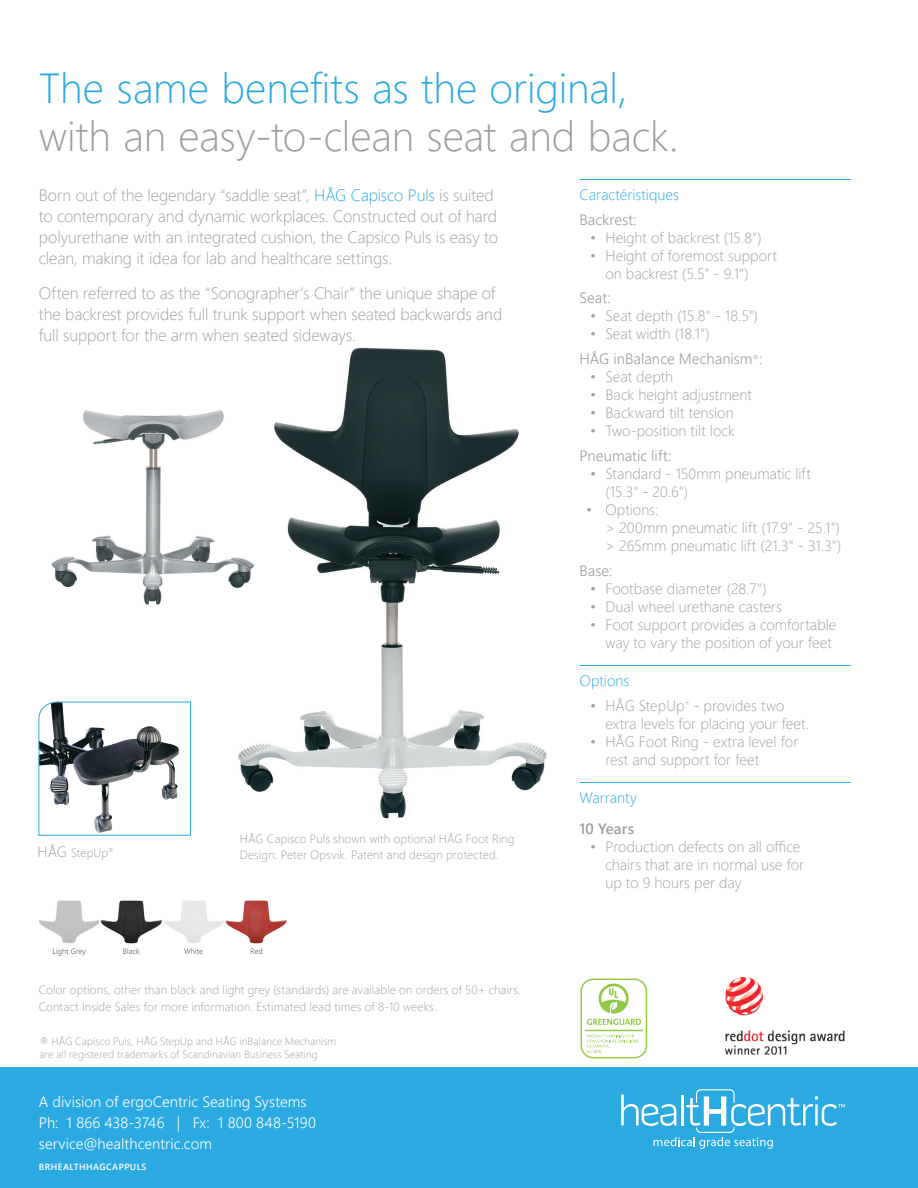
<style>
.page{position:relative;width:918px;height:1188px;background:#fff}
.page>*{position:absolute;margin:0;border:0;box-sizing:border-box;transform-origin:0 0}
.t1{font:42px/48px "Webly Sleek UI Light";letter-spacing:-.005em;color:#9d9fa2}
.t2{font:16.5px/21px "Webly Sleek UI Light";letter-spacing:-.005em;color:#9d9fa2}
.t3{font:15px/18px "Webly Sleek UI Light";color:#9d9fa2}
.t4{font:15px "Webly Sleek UI Semilight";letter-spacing:.005em;color:#fff}
.t5{font:15px "Webly Sleek UI Semilight";letter-spacing:.005em;color:#9d9fa2}
.t6{font:15px "Webly Sleek UI Light";color:#2baae1}
.t7{font:15px "Webly Sleek UI Semibold";letter-spacing:.005em;color:#9d9fa2}
.t8{font:12px/16.5px "Webly Sleek UI Light";letter-spacing:.01em;color:#9d9fa2}
.t9{font:10.5px/13.5px "Webly Sleek UI Light";letter-spacing:.015em;color:#9d9fa2}
.t10{font:9px "Webly Sleek UI Semibold";letter-spacing:.045em;color:#fff}
.t11{font:5.25px "Webly Sleek UI Light";color:#9d9fa2}
.s1{color:#2baae1}
.s2{font-size:15px}
</style>
<div class="page">
<img style="left:238px;top:347px;width:309px;height:472px">
<div style="left:0;top:1068px;width:918px;height:120px;background:#2baae1"></div>
<svg style="left:621px;top:1089px;width:224px;height:60px"></svg>
<img style="left:51px;top:392px;width:204px;height:215px">
<div style="left:580px;top:979px;width:67px;height:79px;border:2px solid #92c947;border-radius:12px"></div>
<svg style="left:587px;top:1035px;width:52px;height:18px"></svg>
<hr style="left:585px;top:1030px;width:58px;height:1px;background:#92c947">
<svg style="left:587px;top:984px;width:54px;height:41px"></svg>
<hr style="left:579px;top:179px;width:272px;height:1px;background:#2baae1">
<hr style="left:579px;top:665px;width:272px;height:1px;background:#2baae1">
<hr style="left:579px;top:782px;width:272px;height:1px;background:#2baae1">
<img style="left:725px;top:977px;width:120px;height:78px">
<svg style="left:38px;top:701px;width:153px;height:135px"></svg>
<img style="left:39px;top:900px;width:248px;height:56px">
<p class="t1" style="left:39px;top:62px;width:641px"><span class="s1">The same benefits as the original, </span>with an easy-to-clean seat and back.</p>
<p class="t2" style="left:39px;top:184px;width:461px">Born out of the legendary “saddle seat”, <span class="s1">HÅG Capisco Puls</span> is suited to contemporary and dynamic workplaces. Constructed out of hard polyurethane with an integrated cushion, the Capsico Puls is easy to clean, making it idea for lab and healthcare settings.</p>
<p class="t2" style="left:39px;top:281px;width:465px">Often referred to as the “Sonographer’s Chair” the unique shape of the backrest provides full trunk support when seated backwards and full support for the arm when seated sideways.</p>
<p class="t8" style="left:38px;top:844px;width:78px"><span class="s2">HÅG</span> StepUp<sup>®</sup></p>
<p class="t8" style="left:240px;top:830px;width:276px">HÅG Capisco Puls shown with optional HÅG Foot Ring</p>
<p class="t8" style="left:240px;top:846px;width:260px">Design: Peter Opsvik. Patent and design protected.</p>
<p class="t8" style="left:39px;top:981px;width:484px">Color options, other than black and light grey (standards) are available on orders of 50+ chairs.<br>Contact Inside Sales for more information. Estimated lead times of 8-10 weeks.</p>
<p class="t9" style="left:39px;top:1034px;width:298px">® HÅG Capisco Puls, HÅG StepUp and HÅG inBalance Mechanism are all registered trademarks of Scandinavian Business Seating</p>
<p class="t4" style="left:39px;top:1091px;width:269px">A division of ergoCentric Seating Systems</p>
<p class="t4" style="left:39px;top:1112px;width:279px">Ph: 1 866 438-3746 | Fx: 1 800 848-5190</p>
<p class="t4" style="left:39px;top:1132px;width:175px">service@healthcentric.com</p>
<p class="t10" style="left:39px;top:1160px;width:109px">BRHEALTHHAGCAPPULS</p>
<p class="t6" style="left:579px;top:183px;width:101px">Caractéristiques</p>
<p class="t5" style="left:579px;top:208px;width:59px">Backrest:</p>
<p class="t3" style="left:590px;top:228px;width:173px">• Height of backrest (15.8")</p>
<p class="t3" style="left:605px;top:246px;width:173px;text-indent:-15px">• Height of foremost support on backrest (5.5" - 9.1")</p>
<p class="t5" style="left:579px;top:287px;width:33px">Seat:</p>
<p class="t3" style="left:590px;top:306px;width:169px">• Seat depth (15.8" - 18.5")</p>
<p class="t3" style="left:590px;top:324px;width:121px">• Seat width (18.1")</p>
<p class="t5" style="left:579px;top:348px;width:184px">HÅG inBalance Mechanism<sup>®</sup>:</p>
<p class="t3" style="left:590px;top:367px;width:84px">• Seat depth</p>
<p class="t3" style="left:590px;top:385px;width:163px">• Back height adjustment</p>
<p class="t3" style="left:590px;top:403px;width:145px">• Backward tilt tension</p>
<p class="t3" style="left:590px;top:421px;width:146px">• Two-position tilt lock</p>
<p class="t5" style="left:579px;top:444px;width:93px">Pneumatic lift:</p>
<p class="t3" style="left:605px;top:464px;width:207px;text-indent:-15px">• Standard - 150mm pneumatic lift (15.3" - 20.6")</p>
<p class="t3" style="left:586px;top:500px;width:74px">• Options:</p>
<p class="t3" style="left:605px;top:518px;width:236px">&gt; 200mm pneumatic lift (17.9" - 25.1")</p>
<p class="t3" style="left:605px;top:536px;width:238px">&gt; 265mm pneumatic lift (21.3" - 31.3")</p>
<p class="t5" style="left:579px;top:559px;width:34px">Base:</p>
<p class="t3" style="left:590px;top:579px;width:178px">• Footbase diameter (28.7")</p>
<p class="t3" style="left:590px;top:597px;width:193px">• Dual wheel urethane casters</p>
<p class="t3" style="left:605px;top:615px;width:233px;text-indent:-15px">• Foot support provides a comfortable way to vary the position of your feet</p>
<p class="t6" style="left:579px;top:669px;width:51px">Options</p>
<p class="t3" style="left:590px;top:696px;width:96px">• HÅG StepUp</p>
<p class="t11" style="left:685px;top:699px;width:6px">®</p>
<p class="t3" style="left:605px;top:696px;width:205px;text-indent:88px">- provides two extra levels for placing your feet.</p>
<p class="t3" style="left:605px;top:732px;width:194px;text-indent:-15px">• HÅG Foot Ring - extra level for rest and support for feet</p>
<p class="t6" style="left:579px;top:786px;width:59px">Warranty</p>
<p class="t7" style="left:579px;top:818px;width:56px">10 Years</p>
<p class="t3" style="left:605px;top:837px;width:200px;text-indent:-15px">• Production defects on all office chairs that are in normal use for up to 9 hours per day</p>
</div>
